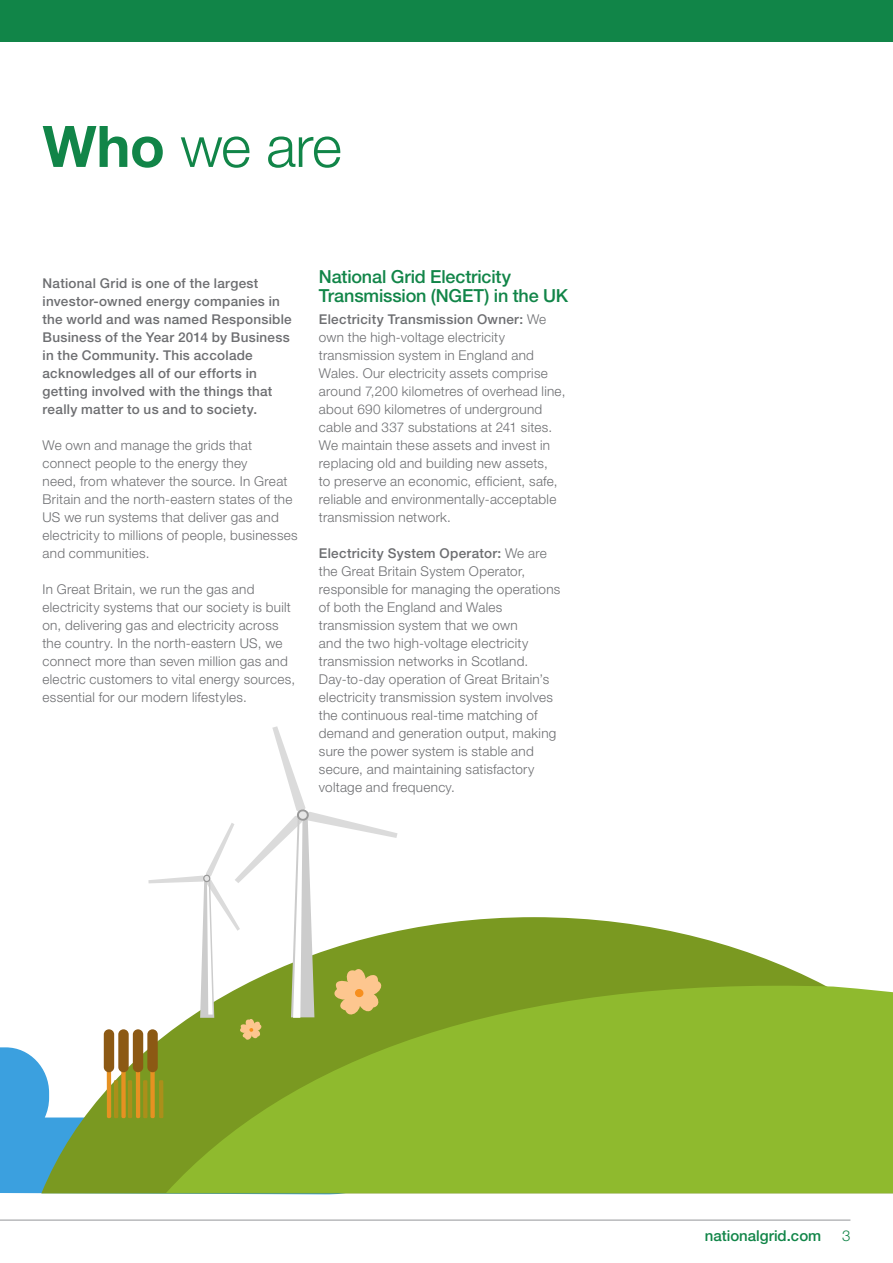
<style>
.page{position:relative;width:893px;height:1263px;background:#fff}
.page>*{position:absolute;margin:0;border:0;box-sizing:border-box;transform-origin:0 0}
.t1{font:300 57.3px "Helvetica Neue LT Pro";color:#118548}
.t2{font:500 18px/19.5px "Helvetica Neue LT Pro";letter-spacing:-.01em;color:#118548}
.t3{font:500 15px "Helvetica Neue LT Pro";color:#118548}
.t4{font:300 15px "Helvetica Neue LT Pro";color:#118548}
.t5{font:300 13.5px/18px "Helvetica Neue LT Pro";letter-spacing:.02em;color:#6d6e71}
.t6{font:500 13.5px/18px "Helvetica Neue LT Pro";letter-spacing:.02em;color:#6d6e71}
.s1{font-family:"Helvetica Neue LT Std";font-weight:700}
.s2{font-weight:500}
</style>
<div class="page">
<div style="left:0;top:0;width:893px;height:41px;background:#118548"></div>
<hr style="left:0;top:1220px;width:850px;height:1px;background:#939598">
<svg style="left:0;top:1047px;width:366px;height:148px;background:#4fa9dd"></svg>
<svg style="left:41px;top:917px;width:765px;height:276px;fill:#7a9921"></svg>
<svg style="left:166px;top:976px;width:727px;height:217px;background:#8bb42d"></svg>
<div style="left:150px;top:1054px;width:5px;height:64px;background:#e69121;border-radius:2px"></div>
<div style="left:147px;top:1029px;width:11px;height:43px;background:#8c5914;border-radius:5px"></div>
<hr style="left:136px;top:1054px;width:4px;height:64px;background:#e69121;border-radius:2px">
<div style="left:133px;top:1029px;width:10px;height:43px;background:#8c5914;border-radius:5px"></div>
<div style="left:121px;top:1054px;width:5px;height:64px;background:#e69121;border-radius:2px"></div>
<div style="left:118px;top:1029px;width:11px;height:43px;background:#8c5914;border-radius:5px"></div>
<hr style="left:107px;top:1054px;width:4px;height:64px;background:#e69121;border-radius:2px">
<hr style="left:143px;top:1080px;width:4px;height:38px;background:#ab8f1a">
<hr style="left:159px;top:1080px;width:4px;height:38px;background:#ab8f1a">
<div style="left:104px;top:1029px;width:10px;height:43px;background:#8c5914;border-radius:5px"></div>
<hr style="left:114px;top:1080px;width:4px;height:38px;background:#ab8f1a">
<hr style="left:128px;top:1080px;width:4px;height:38px;background:#ab8f1a">
<svg style="left:148px;top:726px;width:251px;height:316px"></svg>
<h1 class="t1" style="left:43px;top:111px;width:301px"><span class="s1">Who</span> we are</h1>
<p class="t6" style="left:43px;top:274px;width:251px">National Grid is one of the largest investor-owned energy companies in the world and was named Responsible Business of the Year 2014 by Business in the Community. This accolade acknowledges all of our efforts in getting involved with the things that really matter to us and to society.</p>
<p class="t5" style="left:43px;top:436px;width:257px">We own and manage the grids that connect people to the energy they<br>need, from whatever the source. In Great Britain and the north-eastern states of the US we run systems that deliver gas and electricity to millions of people, businesses and communities.</p>
<p class="t5" style="left:43px;top:580px;width:254px">In Great Britain, we run the gas and electricity systems that our society is built on, delivering gas and electricity across the country. In the north-eastern US, we connect more than seven million gas and electric customers to vital energy sources, essential for our modern lifestyles.</p>
<h2 class="t2" style="left:319px;top:267px;width:251px">National Grid Electricity<br>Transmission (NGET) in the UK</h2>
<p class="t5" style="left:319px;top:310px;width:248px"><span class="s2">Electricity Transmission Owner:</span> We own the high-voltage electricity transmission system in England and Wales. Our electricity assets comprise around 7,200 kilometres of overhead line, about 690 kilometres of underground cable and 337 substations at 241 sites.<br>We maintain these assets and invest in replacing old and building new assets,<br>to preserve an economic, efficient, safe, reliable and environmentally-acceptable transmission network.</p>
<p class="t5" style="left:319px;top:544px;width:243px"><span class="s2">Electricity System Operator:</span> We are the Great Britain System Operator, responsible for managing the operations of both the England and Wales transmission system that we own<br>and the two high-voltage electricity transmission networks in Scotland.<br>Day-to-day operation of Great Britain’s electricity transmission system involves the continuous real-time matching of demand and generation output, making sure the power system is stable and secure, and maintaining satisfactory voltage and frequency.</p>
<p class="t3" style="left:705px;top:1226px;width:118px">nationalgrid.com</p>
<p class="t4" style="left:842px;top:1226px;width:10px">3</p>
</div>
